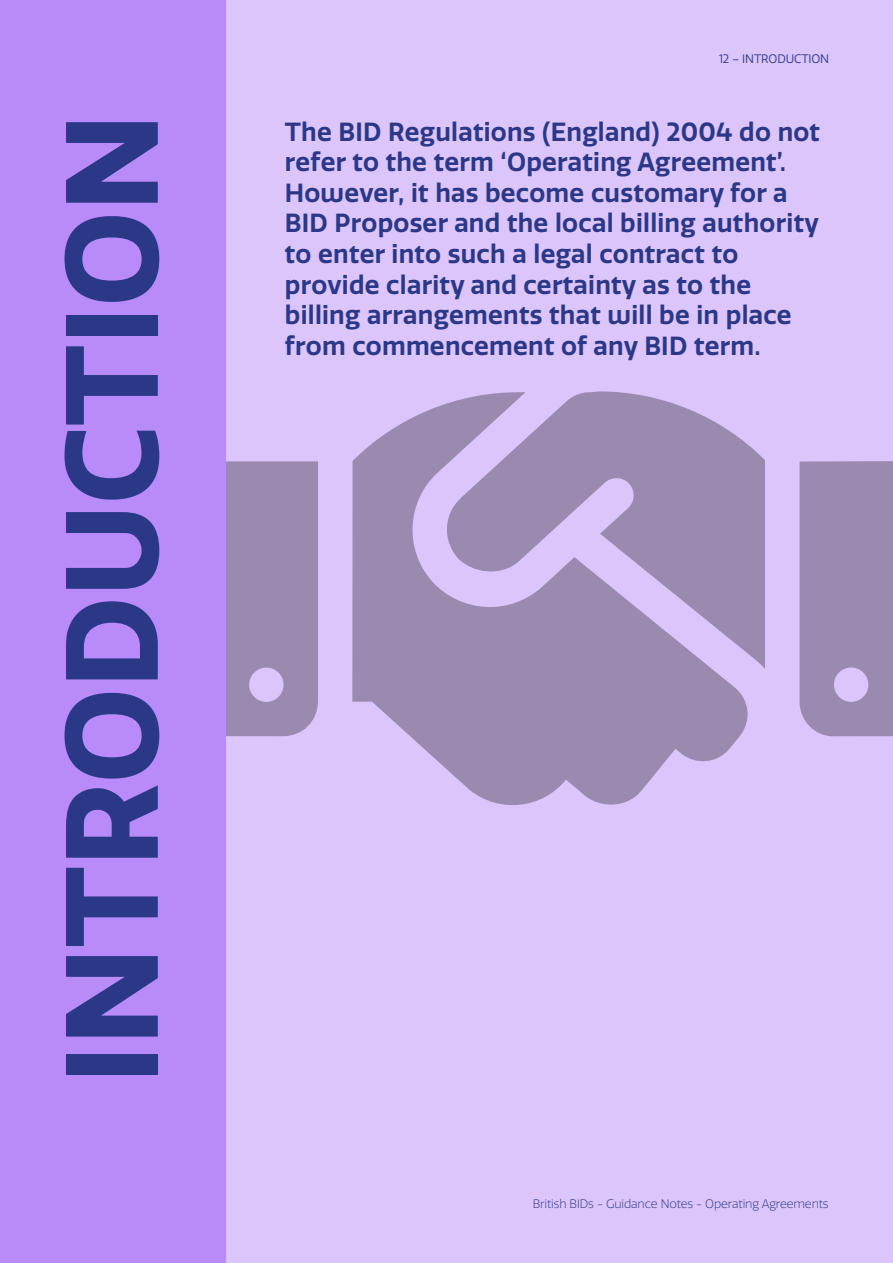
<style>
.page{position:relative;width:893px;height:1263px;background:#fff}
.page>*{position:absolute;margin:0;border:0;box-sizing:border-box;transform-origin:0 0}
.t1{font:700 127.35px "Quatro";color:#2b3888}
.t2{font:600 25.5px/30.6px "Quatro";letter-spacing:.01em;color:#2b3888}
.t3{font:300 12px "Quatro";letter-spacing:-.01em;color:#2b3888}
.t4{font:12px "Quatro";letter-spacing:-.01em;color:#2b3888}
</style>
<div class="page">
<div style="left:215px;top:0;width:678px;height:1263px;background:#dcc5fb"></div>
<svg style="left:225px;top:391px;width:668px;height:416px;fill:#9a8ab0"></svg>
<div style="left:0;top:0;width:225px;height:1263px;background:#b88bf8"></div>
<h1 class="t1" style="left:37px;top:1084px;width:972px;rotate:-90deg">INTRODUCTION</h1>
<p class="t4" style="left:719px;top:52px;width:112px">12 – INTRODUCTION</p>
<p class="t2" style="left:285px;top:117px;width:537px">The BID Regulations (England) 2004 do not refer to the term ‘Operating Agreement’.<br>However, it has become customary for a BID Proposer and the local billing authority to enter into such a legal contract to provide clarity and certainty as to the billing arrangements that will be in place from commencement of any BID term.</p>
<p class="t3" style="left:533px;top:1197px;width:297px">British BIDs - Guidance Notes - Operating Agreements</p>
</div>
